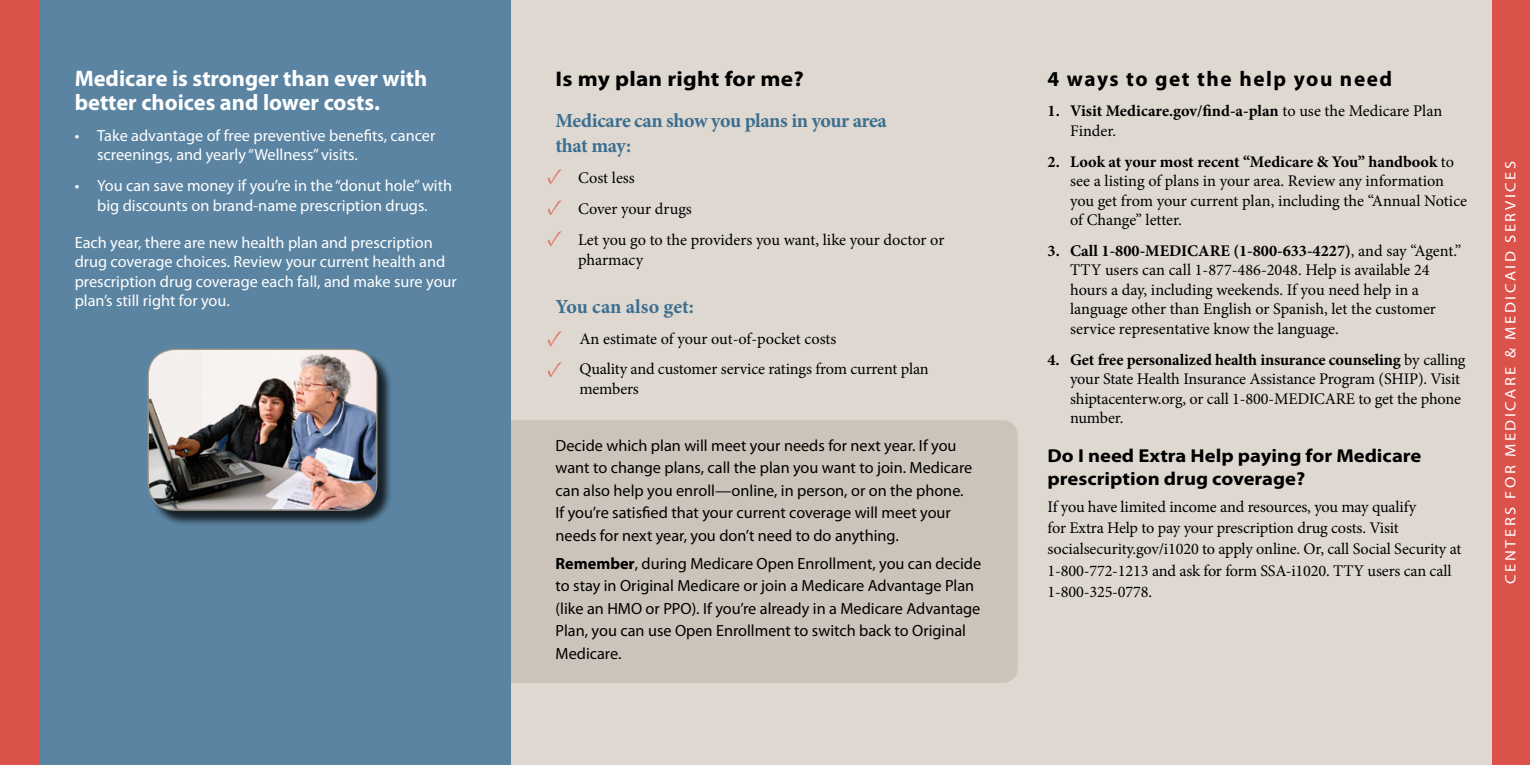
<style>
.page{position:relative;width:1530px;height:765px;background:#ded8d1}
.page>*{position:absolute;margin:0;border:0;box-sizing:border-box;transform-origin:0 0}
.t1{font:700 22.5px/23.8px "Myriad Pro";color:#fff}
.t2{font:700 22.5px/30.9px "Minion Pro";color:#e27767;text-align:justify}
.Text{font:700 21.25px "Myriad Pro";letter-spacing:.06em;color:#000}
.Text-2{font:700 21.25px "Myriad Pro";letter-spacing:.01em;color:#000;scale:1.1 1}
.t3{font:700 20px/25px "Minion Pro";letter-spacing:-.02em;color:#3b6e8f}
.t4{font:700 20px "Minion Pro";color:#3b6e8f}
.Text-3{font:700 18.75px/22.5px "Myriad Pro";color:#000;scale:1.1 1}
.Text-4{font:16.25px/19.5px "Minion Pro";letter-spacing:-.01em;color:#000}
.Text-5{font:16.25px/22.5px "Myriad Pro";color:#000}
.t5{font:16.25px/19.5px "Myriad Pro";color:#fff}
.Text-6{font:700 16.25px/19.5px "Minion Pro";letter-spacing:-.005em;color:#000}
.t6{font:15px "Myriad Pro";letter-spacing:.15em;color:#fff;scale:1.1 1}
.s1{font-weight:700}
.s2{font-weight:400}
</style>
<div class="page">
<div style="left:479px;top:420px;width:539px;height:263px;background:#ccc4ba;border-radius:15px"></div>
<div style="left:0;top:0;width:510px;height:765px;background:#5b84a2"></div>
<div style="left:1492px;top:0;width:38px;height:765px;background:#db524a"></div>
<div style="left:0;top:0;width:40px;height:765px;background:#db524a"></div>
<div style="left:149px;top:351px;width:244px;height:175px;background:#000;opacity:.75"></div>
<img style="left:148px;top:349px;width:229px;height:161px">
<div style="left:148px;top:349px;width:229px;height:162px;border:1px solid #a2988a;border-radius:27px"></div>
<h1 class="t1" style="left:75px;top:67px;width:354px">Medicare is stronger than ever with better choices and lower costs.</h1>
<p class="t5" style="left:97px;top:126px;width:340px;text-indent:-23px">• Take advantage of free preventive benefits, cancer screenings, and yearly “Wellness” visits.</p>
<p class="t5" style="left:75px;top:176px;width:379px;line-height:20px;text-align:center">• You can save money if you’re in the “donut hole” with big discounts on brand-name prescription drugs.</p>
<h1 class="t5" style="left:75px;top:232px;width:384px">Each year, there are new health plan and prescription drug coverage choices. Review your current health and prescription drug coverage each fall, and make sure your plan’s still right for you.</h1>
<h1 class="Text-2" style="left:556px;top:66px;width:227px">Is my plan right for me?</h1>
<h1 class="t3" style="left:556px;top:108px;width:333px">Medicare can show you plans in your area that may:</h1>
<h2 class="Text-4" style="left:578px;top:168px;width:58px">Cost less</h2>
<h2 class="Text-4" style="left:578px;top:199px;width:115px">Cover your drugs</h2>
<h2 class="Text-4" style="left:578px;top:230px;width:368px;line-height:20px">Let you go to the providers you want, like your doctor or pharmacy</h2>
<h1 class="t4" style="left:556px;top:292px;width:140px">You can also get:</h1>
<h2 class="Text-4" style="left:579px;top:329px;width:259px">An estimate of your out-of-pocket costs</h2>
<h2 class="Text-4" style="left:579px;top:359px;width:351px;line-height:20px">Quality and customer service ratings from current plan members</h2>
<h1 class="t2" style="left:547px;top:160px;width:17px">• • •</h1>
<h1 class="t2" style="left:547px;top:322px;width:17px">• •</h1>
<h2 class="Text-5" style="left:556px;top:434px;width:418px">Decide which plan will meet your needs for next year. If you want to change plans, call the plan you want to join. Medicare can also help you enroll—online, in person, or on the phone.<br>If you’re satisfied that your current coverage will meet your needs for next year, you don’t need to do anything.</h2>
<h2 class="Text-5" style="left:556px;top:552px;width:427px"><span class="s1">Remember</span>, during Medicare Open Enrollment, you can decide to stay in Original Medicare or join a Medicare Advantage Plan (like an HMO or PPO). If you’re already in a Medicare Advantage Plan, you can use Open Enrollment to switch back to Original Medicare.</h2>
<h2 class="Text" style="left:1048px;top:66px;width:346px">4 ways to get the help you need</h2>
<h2 class="Text-6" style="left:1070px;top:101px;width:374px;text-indent:-22px">1. Visit Medicare.gov/find-a-plan <span class="s2">to use the Medicare Plan<br>Finder.</span></h2>
<h2 class="Text-4" style="left:1070px;top:152px;width:399px;text-indent:-22px"><span class="s1">2. Look at your most recent “Medicare &amp; You” handbook</span> to see a listing of plans in your area. Review any information you get from your current plan, including the “Annual Notice of Change” letter.</h2>
<h2 class="Text-4" style="left:1070px;top:241px;width:393px;text-indent:-22px"><span class="s1">3. Call 1-800-MEDICARE (1-800-633-4227)</span>, and say “Agent.” TTY users can call 1-877-486-2048. Help is available 24 hours a day, including weekends. If you need help in a language other than English or Spanish, let the customer service representative know the language.</h2>
<h2 class="Text-4" style="left:1070px;top:350px;width:397px;text-indent:-22px"><span class="s1">4. Get free personalized health insurance counseling</span> by calling your State Health Insurance Assistance Program (SHIP). Visit shiptacenterw.org, or call 1‑800‑MEDICARE to get the phone</h2>
<p class="Text-4" style="left:1070px;top:408px;width:55px">number.</p>
<h2 class="Text-3" style="left:1048px;top:445px;width:341px">Do I need Extra Help paying for Medicare prescription drug coverage?</h2>
<h2 class="Text-4" style="left:1048px;top:496px;width:415px;line-height:21.2px">If you have limited income and resources, you may qualify<br>for Extra Help to pay your prescription drug costs. Visit socialsecurity.gov/i1020 to apply online. Or, call Social Security at 1-800-772-1213 and ask for form SSA-i1020. TTY users can call 1-800-325-0778.</h2>
<p class="t6" style="left:1501px;top:584px;width:386px;rotate:-90deg">CENTERS FOR MEDICARE &amp; MEDICAID SERVICES</p>
</div>
